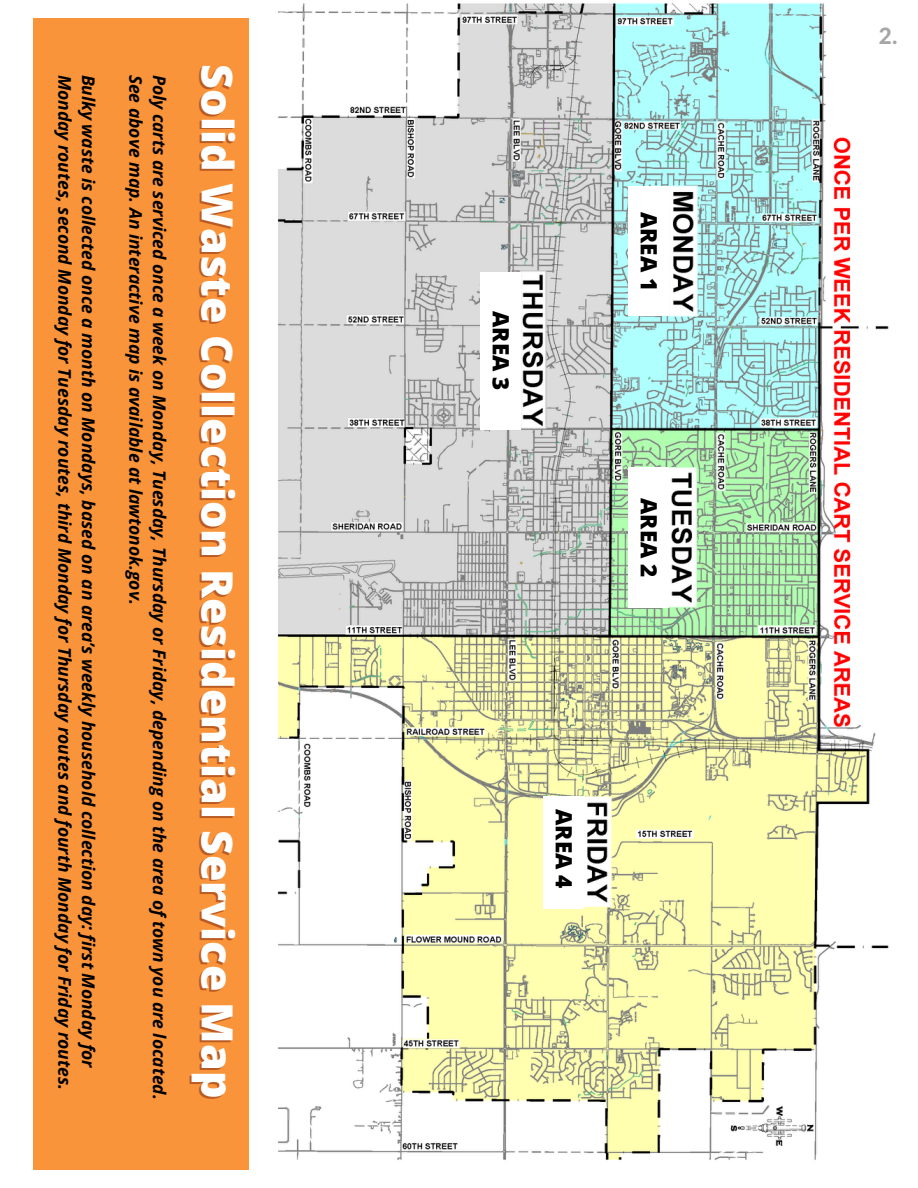
<style>
.page{position:relative;width:918px;height:1188px;background:#fff}
.page>*{position:absolute;margin:0;border:0;box-sizing:border-box;transform-origin:0 0}
.t1{font:800 42.9px "Open Sans";color:#fff}
.t2{font:800 22.5px "Open Sans";color:#000}
.t3{font:800 22.5px "Lato Latin";color:#a6a6a6}
.t4{font:italic 700 17.4px "Open Sans";color:#000}
</style>
<div class="page">
<div style="left:0;top:0;width:918px;height:1188px;background:linear-gradient(to bottom,#fff,#fff)"></div>
<img style="left:190px;top:0;width:728px;height:1188px">
<div style="left:629px;top:186px;width:40px;height:130px;background:#fff"></div>
<div style="left:629px;top:468px;width:40px;height:140px;background:#fff"></div>
<div style="left:481px;top:272px;width:40px;height:157px;background:#fff"></div>
<div style="left:544px;top:796px;width:40px;height:112px;background:#fff"></div>
<div style="left:34px;top:18px;width:215px;height:1152px;background:#f9943b"></div>
<h1 class="t4" style="left:77px;top:75px;width:1017px;rotate:90deg">Monday routes, second Monday for Tuesday routes, third Monday for Thursday routes and fourth Monday for Friday routes.</h1>
<h1 class="t4" style="left:101px;top:75px;width:995px;rotate:90deg">Bulky waste is collected once a month on Mondays, based on an area’s weekly household collection day: first Monday for</h1>
<p class="t4" style="left:148px;top:75px;width:532px;rotate:90deg">See above map. An interactive map is available at lawtonok.gov.</p>
<p class="t4" style="left:172px;top:75px;width:1027px;rotate:90deg">Poly carts are serviced once a week on Monday, Tuesday, Thursday or Friday, depending on the area oftown you are located.</p>
<p class="t1" style="left:248px;top:64px;width:1035px;rotate:90deg">Solid Waste Collection Residential Service Map</p>
<h2 class="t2" style="left:517px;top:311px;width:81px;rotate:90deg">AREA 3</h2>
<h2 class="t2" style="left:665px;top:212px;width:81px;rotate:90deg">AREA 1</h2>
<h2 class="t2" style="left:665px;top:498px;width:81px;rotate:90deg">AREA 2</h2>
<h2 class="t2" style="left:580px;top:809px;width:81px;rotate:90deg">AREA 4</h2>
<h2 class="t3" style="left:879px;top:26px;width:20px">2.</h2>
</div>
